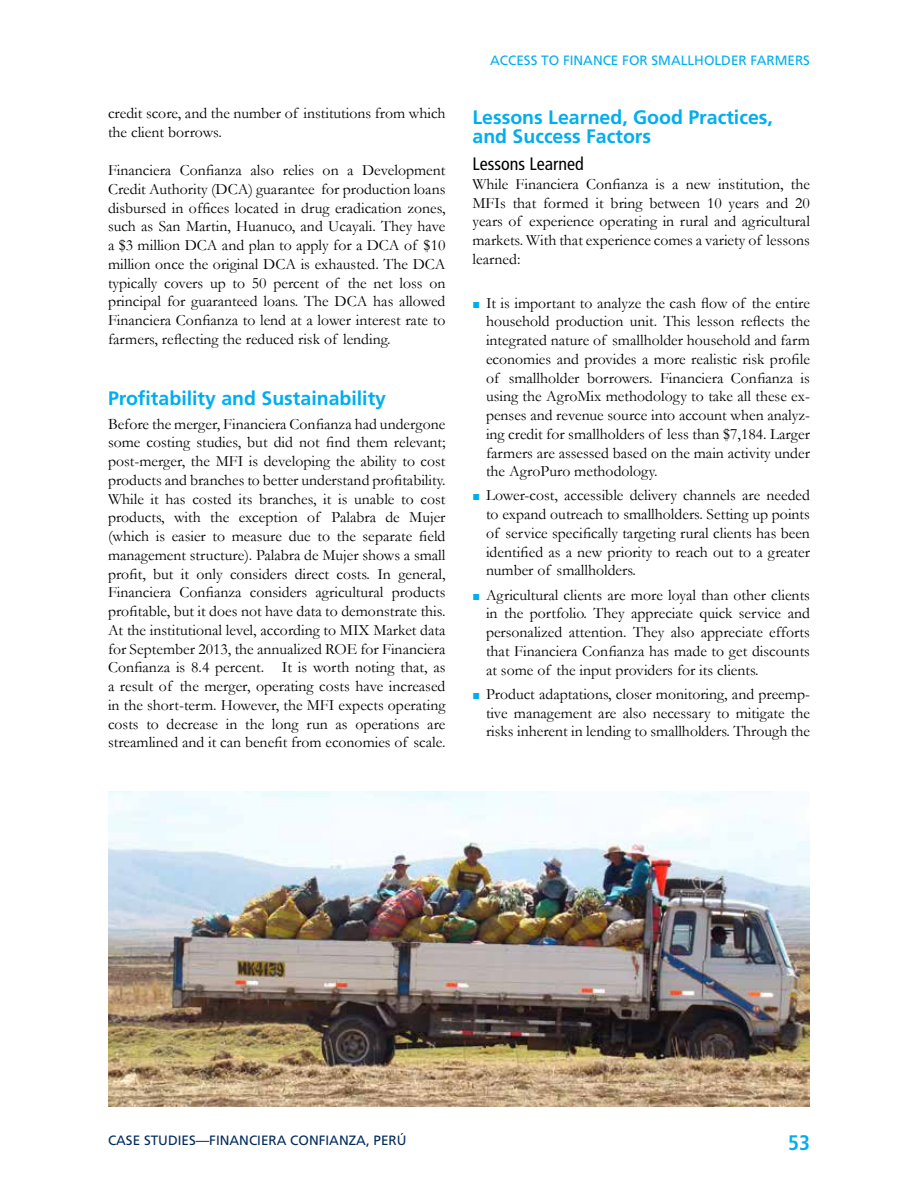
<style>
.page{position:relative;width:918px;height:1188px;background:#fff}
.page>*{position:absolute;margin:0;border:0;box-sizing:border-box;transform-origin:0 0}
.t1{font:700 condensed 21px "Frutiger LT Std";color:#00aeef}
.t2{font:700 19.5px/19.5px "Frutiger LT Std";color:#00aeef}
.t3{font:condensed 18px "Frutiger LT Std";color:#000}
.t4{font:15.75px/18.8px "Garamond";color:#000;text-align:justify}
.t5{font:13.5px "Frutiger LT Std";color:#00aeef}
.t6{font:13.5px "Frutiger LT Std";color:#002b5c}
.s1{font-size:12.75px;color:#00aeef}
</style>
<div class="page">
<img style="left:108px;top:792px;width:702px;height:315px">
<p class="t4" style="left:108px;top:104px;width:339px">credit score, and the number of institutions from which the client borrows.</p>
<p class="t4" style="left:108px;top:160px;width:339px">Financiera Confianza also relies on a Development Credit Authority (DCA) guarantee for production loans disbursed in offices located in drug eradication zones, such as San Martin, Huanuco, and Ucayali. They have a $3 million DCA and plan to apply for a DCA of $10 million once the original DCA is exhausted. The DCA typically covers up to 50 percent of the net loss on principal for guaranteed loans. The DCA has allowed Financiera Confianza to lend at a lower interest rate to farmers, reflecting the reduced risk of lending.</p>
<p class="t2" style="left:108px;top:388px;width:280px">Profitability and Sustainability</p>
<p class="t4" style="left:108px;top:414px;width:339px">Before the merger, Financiera Confianza had undergone some costing studies, but did not find them relevant; post-merger, the MFI is developing the ability to cost products and branches to better understand profitability.<br>While it has costed its branches, it is unable to cost products, with the exception of Palabra de Mujer (which is easier to measure due to the separate field management structure). Palabra de Mujer shows a small profit, but it only considers direct costs. In general, Financiera Confianza considers agricultural products profitable, but it does not have data to demonstrate this.<br>At the institutional level, according to MIX Market data for September 2013, the annualized ROE for Financiera Confianza is 8.4 percent. It is worth noting that, as a result of the merger, operating costs have increased in the short-term. However, the MFI expects operating costs to decrease in the long run as operations are streamlined and it can benefit from economies of scale.</p>
<p class="t5" style="left:490px;top:52px;width:321px">ACCESS TO FINANCE FOR SMALLHOLDER FARMERS</p>
<p class="t2" style="left:472px;top:107px;width:302px">Lessons Learned, Good Practices, and Success Factors</p>
<p class="t3" style="left:472px;top:154px;width:113px">Lessons Learned</p>
<p class="t4" style="left:472px;top:174px;width:339px">While Financiera Confianza is a new institution, the MFIs that formed it bring between 10 years and 20 years of experience operating in rural and agricultural markets. With that experience comes a variety of lessons learned:</p>
<p class="t4" style="left:486px;top:293px;width:326px;text-indent:-14px"><span class="s1">■</span> It is important to analyze the cash flow of the entire household production unit. This lesson reflects the integrated nature of smallholder household and farm economies and provides a more realistic risk profile of smallholder borrowers. Financiera Confianza is using the AgroMix methodology to take all these ex&shy;penses and revenue source into account when analyz&shy;ing credit for smallholders of less than $7,184. Larger farmers are assessed based on the main activity under the AgroPuro methodology.</p>
<p class="t4" style="left:486px;top:486px;width:326px;text-indent:-14px"><span class="s1">■</span> Lower-cost, accessible delivery channels are needed to expand outreach to smallholders. Setting up points of service specifically targeting rural clients has been identified as a new priority to reach out to a greater number of smallholders.</p>
<p class="t4" style="left:486px;top:585px;width:326px;text-indent:-14px"><span class="s1">■</span> Agricultural clients are more loyal than other clients in the portfolio. They appreciate quick service and personalized attention. They also appreciate efforts that Financiera Confianza has made to get discounts at some of the input providers for its clients.</p>
<p class="t4" style="left:486px;top:684px;width:326px;text-indent:-14px"><span class="s1">■</span> Product adaptations, closer monitoring, and preemp&shy;tive management are also necessary to mitigate the risks inherent in lending to smallholders. Through the</p>
<p class="t6" style="left:108px;top:1132px;width:300px">CASE STUDIES—FINANCIERA CONFIANZA, PERÚ</p>
<h1 class="t1" style="left:788px;top:1130px;width:23px">53</h1>
</div>
